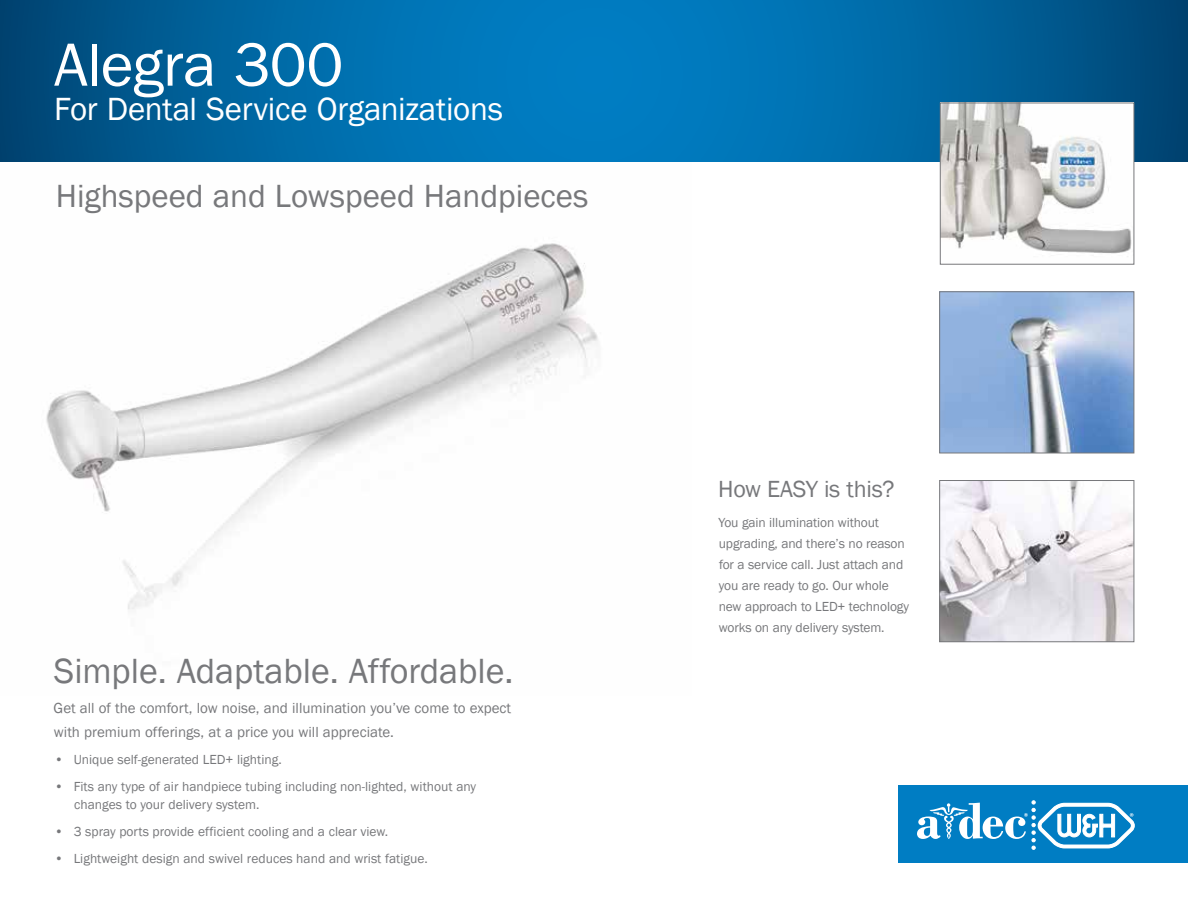
<style>
.page{position:relative;width:1188px;height:918px;background:#fff}
.page>*{position:absolute;margin:0;border:0;box-sizing:border-box;transform-origin:0 0}
.t1{font:63px "Franklin Gothic";letter-spacing:-.01em;color:#fff}
.t2{font:36px "Franklin Gothic";color:#77787b}
.t3{font:33px "Franklin Gothic";color:#77787b}
.t4{font:33px "Franklin Gothic";letter-spacing:-.01em;color:#fff}
.t5{font:24px "Franklin Gothic";letter-spacing:-.01em;color:#77787b}
.t6{font:15px/24px "Franklin Gothic";color:#77787b}
.t7{font:13.5px/21px "Franklin Gothic";color:#77787b}
.s1{font-weight:600}
</style>
<div class="page">
<img style="left:46px;top:243px;width:552px;height:367px">
<div style="left:899px;top:785px;width:289px;height:78px;background:#007dc3"></div>
<svg style="left:917px;top:801px;width:218px;height:49px"></svg>
<svg style="left:0;top:0;width:1188px;height:162px;background:#0068a4"></svg>
<img style="left:941px;top:482px;width:191px;height:158px">
<div style="left:939px;top:480px;width:195px;height:162px;border:1px solid #77787b"></div>
<img style="left:941px;top:293px;width:191px;height:158px">
<div style="left:939px;top:291px;width:195px;height:162px;border:1px solid #77787b"></div>
<img style="left:942px;top:105px;width:190px;height:152px">
<div style="left:940px;top:103px;width:194px;height:162px;border:1px solid #77787b"></div>
<h1 class="t1" style="left:54px;top:26px;width:291px">Alegra 300</h1>
<h3 class="t4" style="left:54px;top:89px;width:451px">For Dental Service Organizations</h3>
<h3 class="t3" style="left:56px;top:175px;width:534px">Highspeed and Lowspeed Handpieces</h3>
<h2 class="t2" style="left:54px;top:649px;width:461px">Simple. Adaptable. Affordable.</h2>
<p class="t6" style="left:54px;top:697px;width:459px">Get all of the comfort, low noise, and illumination you’ve come to expect with premium offerings, at a price you will appreciate.</p>
<p class="t7" style="left:54px;top:750px;width:229px"><span class="s1">•</span> Unique self-generated LED+ lighting.</p>
<p class="t7" style="left:74px;top:778px;width:403px;line-height:18px;text-indent:-20px"><span class="s1">•</span> Fits any type of air handpiece tubing including non-lighted, without any changes to your delivery system.</p>
<p class="t7" style="left:54px;top:822px;width:335px"><span class="s1">•</span> 3 spray ports provide efficient cooling and a clear view.</p>
<p class="t7" style="left:54px;top:849px;width:375px"><span class="s1">•</span> Lightweight design and swivel reduces hand and wrist fatigue.</p>
<h3 class="t5" style="left:718px;top:474px;width:178px">How EASY is this?</h3>
<p class="t7" style="left:718px;top:512px;width:192px">You gain illumination without upgrading, and there’s no reason for a service call. Just attach and you are ready to go. Our whole new approach to LED+ technology works on any delivery system.</p>
</div>
